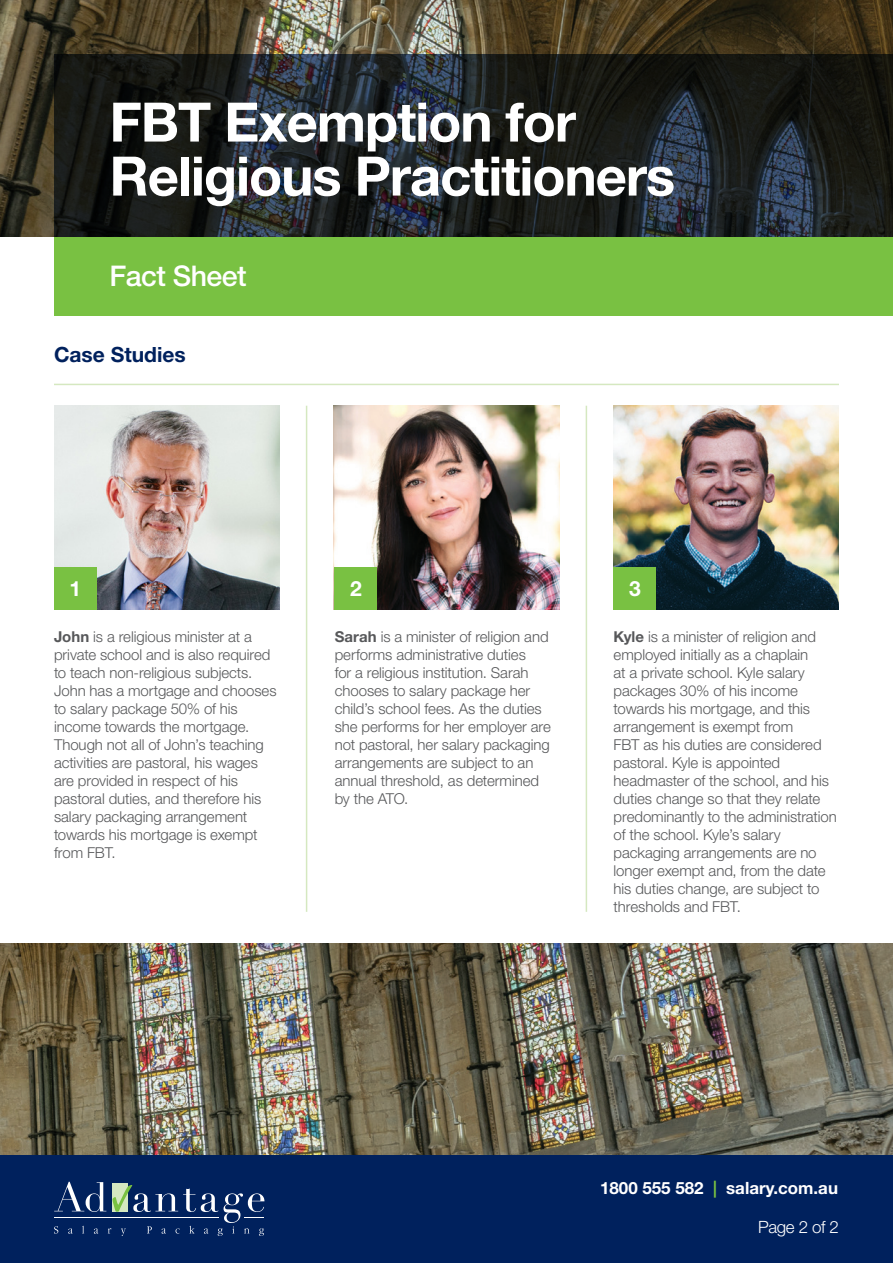
<style>
.page{position:relative;width:893px;height:1263px;background:#fff}
.page>*{position:absolute;margin:0;border:0;box-sizing:border-box;transform-origin:0 0}
.t1{font:700 54.45px/54px "Helvetica Neue LT Std";letter-spacing:-.02em;color:#fff}
.t2{font:500 28.5px "Helvetica Neue LT Std";letter-spacing:-.02em;color:#fff}
.Basic_Bullet{font:700 21px "Helvetica Neue LT Std";color:#00215d}
.t3{font:700 21px "Helvetica Neue LT Std";color:#fff}
.t4{font:700 16.95px "Helvetica Neue LT Std";color:#fff}
.t5{font:300 16.95px "Helvetica Neue LT Std";letter-spacing:-.02em;color:#fff}
.Heading_1{font:300 15px/18px "Helvetica Neue LT Std";letter-spacing:-.005em;color:#57585a}
.s1{font-weight:700}
.s2{color:#79c142}
</style>
<div class="page">
<img style="left:0;top:0;width:893px;height:237px">
<svg style="left:54px;top:54px;width:839px;height:183px;background:#1c2022"></svg>
<div style="left:54px;top:237px;width:839px;height:78px;background:#79c142"></div>
<div style="left:0;top:1155px;width:893px;height:108px;background:#00215d"></div>
<svg style="left:54px;top:1182px;width:210px;height:54px"></svg>
<hr style="left:54px;top:384px;width:785px;height:1px;background:#d5e8c0">
<img style="left:0;top:944px;width:893px;height:210px">
<img style="left:54px;top:406px;width:225px;height:204px">
<div style="left:54px;top:567px;width:43px;height:43px;background:#79c142"></div>
<img style="left:334px;top:406px;width:225px;height:204px">
<div style="left:335px;top:567px;width:42px;height:43px;background:#79c142"></div>
<img style="left:614px;top:406px;width:225px;height:204px">
<div style="left:614px;top:567px;width:42px;height:43px;background:#79c142"></div>
<hr style="left:306px;top:406px;width:1px;height:506px;background:#d5e8c0">
<hr style="left:586px;top:406px;width:1px;height:506px;background:#d5e8c0">
<p class="t1" style="left:110px;top:94px;width:567px">FBT Exemption for<br>Religious Practitioners</p>
<p class="t2" style="left:110px;top:259px;width:138px">Fact Sheet</p>
<p class="Basic_Bullet" style="left:54px;top:342px;width:133px">Case Studies</p>
<p class="t3" style="left:69px;top:576px;width:13px">1</p>
<p class="Heading_1" style="left:54px;top:627px;width:224px"><span class="s1">John</span> is a religious minister at a private school and is also required to teach non-religious subjects.<br>John has a mortgage and chooses to salary package 50% of his income towards the mortgage.<br>Though not all of John’s teaching activities are pastoral, his wages are provided in respect of his pastoral duties, and therefore his salary packaging arrangement towards his mortgage is exempt from FBT.</p>
<p class="t3" style="left:350px;top:576px;width:13px">2</p>
<p class="Heading_1" style="left:335px;top:627px;width:218px"><span class="s1">Sarah</span> is a minister of religion and performs administrative duties<br>for a religious institution. Sarah chooses to salary package her child’s school fees. As the duties she performs for her employer are not pastoral, her salary packaging arrangements are subject to an annual threshold, as determined by the ATO.</p>
<p class="t3" style="left:629px;top:576px;width:13px">3</p>
<p class="Heading_1" style="left:614px;top:627px;width:225px"><span class="s1">Kyle</span> is a minister of religion and employed initially as a chaplain<br>at a private school. Kyle salary packages 30% of his income towards his mortgage, and this arrangement is exempt from<br>FBT as his duties are considered pastoral. Kyle is appointed headmaster of the school, and his duties change so that they relate predominantly to the administration of the school. Kyle’s salary packaging arrangements are no longer exempt and, from the date his duties change, are subject to thresholds and FBT.</p>
<p class="t4" style="left:600px;top:1177px;width:239px">1800 555 582 <span class="s2">|</span> salary.com.au</p>
<p class="t5" style="left:758px;top:1217px;width:82px">Page 2 of 2</p>
</div>
